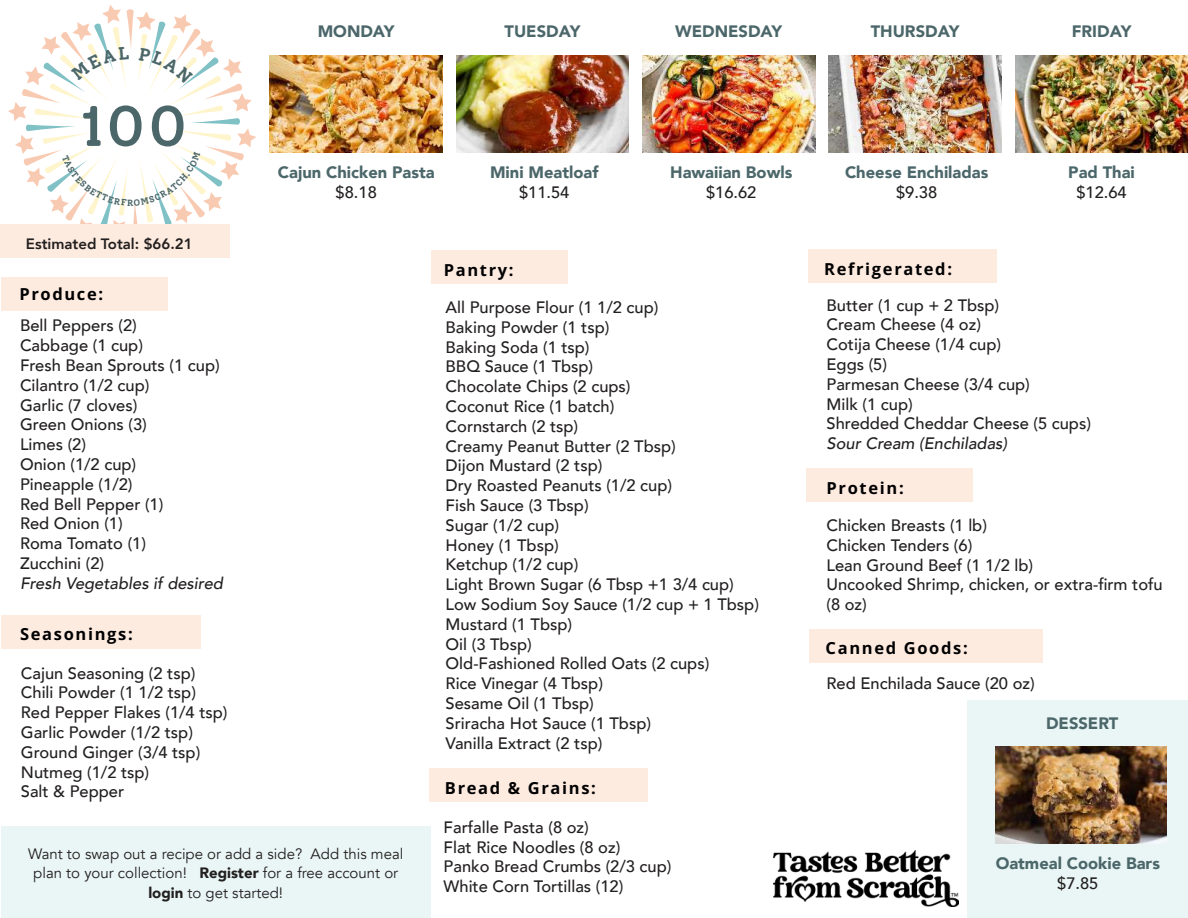
<style>
.page{position:relative;width:1188px;height:918px;background:#fff}
.page>*{position:absolute;margin:0;border:0;box-sizing:border-box;transform-origin:0 0}
.t1{font:500 57px "Solway";color:#4c676a}
.t2{font:500 16.5px/19.8px "Avenir";color:#221f1f}
.t3{font:900 16.5px "Avenir";color:#4c676a}
.t4{font:700 16.5px "Open Sans";letter-spacing:.1em;color:#010102}
.t5{font:italic 500 16.5px "Avenir";color:#221f1f}
.t6{font:15px/19.5px "Avenir";color:#221f1f;text-align:center}
.t7{font:800 15px "Avenir";color:#221f1f}
.t8{font:700 9px "Solway";color:#4c676a}
.s1{font-weight:900}
</style>
<div class="page">
<div style="left:1px;top:277px;width:166px;height:33px;background:#feebe0"></div>
<div style="left:806px;top:468px;width:167px;height:34px;background:#feebe0"></div>
<div style="left:809px;top:249px;width:188px;height:34px;background:#feebe0"></div>
<div style="left:429px;top:768px;width:219px;height:34px;background:#feebe0"></div>
<div style="left:1px;top:615px;width:200px;height:33px;background:#feebe0"></div>
<div style="left:431px;top:250px;width:136px;height:34px;background:#feebe0"></div>
<img style="left:270px;top:55px;width:173px;height:97px">
<img style="left:456px;top:55px;width:173px;height:97px">
<img style="left:642px;top:55px;width:173px;height:97px">
<img style="left:829px;top:55px;width:172px;height:97px">
<img style="left:1015px;top:55px;width:173px;height:97px">
<div style="left:809px;top:629px;width:234px;height:33px;background:#feebe0"></div>
<div style="left:968px;top:700px;width:220px;height:218px;background:#eaf6f5"></div>
<img style="left:996px;top:747px;width:170px;height:97px">
<img style="left:774px;top:850px;width:185px;height:56px">
<div style="left:1px;top:826px;width:430px;height:92px;background:#eaf6f5"></div>
<div style="left:0;top:225px;width:230px;height:33px;background:#feebe0"></div>
<svg style="left:8px;top:5px;width:248px;height:220px"></svg>
<h1 class="t1" style="left:81px;top:104px;width:107px">100</h1>
<p class="t8" style="left:127px;top:199px;width:8px">R</p>
<p class="t7" style="left:26px;top:237px;width:168px">Estimated Total: $66.21</p>
<p class="t4" style="left:19px;top:288px;width:85px">Produce:</p>
<p class="t2" style="left:20px;top:317px;width:201px">Bell Peppers (2)<br>Cabbage (1 cup)<br>Fresh Bean Sprouts (1 cup)<br>Cilantro (1/2 cup)<br>Garlic (7 cloves)<br>Green Onions (3)<br>Limes (2)<br>Onion (1/2 cup)<br>Pineapple (1/2)<br>Red Bell Pepper (1)<br>Red Onion (1)<br>Roma Tomato (1)<br>Zucchini (2)</p>
<p class="t5" style="left:20px;top:576px;width:204px">Fresh Vegetables if desired</p>
<p class="t4" style="left:20px;top:628px;width:114px">Seasonings:</p>
<p class="t2" style="left:21px;top:665px;width:208px">Cajun Seasoning (2 tsp)<br>Chili Powder (1 1/2 tsp)<br>Red Pepper Flakes (1/4 tsp)<br>Garlic Powder (1/2 tsp)<br>Ground Ginger (3/4 tsp)<br>Nutmeg (1/2 tsp)<br>Salt &amp; Pepper</p>
<p class="t3" style="left:318px;top:24px;width:78px">MONDAY</p>
<p class="t3" style="left:505px;top:24px;width:77px">TUESDAY</p>
<p class="t3" style="left:675px;top:24px;width:108px">WEDNESDAY</p>
<p class="t3" style="left:278px;top:165px;width:158px">Cajun Chicken Pasta</p>
<p class="t2" style="left:336px;top:184px;width:43px">$8.18</p>
<p class="t3" style="left:490px;top:165px;width:110px">Mini Meatloaf</p>
<p class="t2" style="left:519px;top:184px;width:52px">$11.54</p>
<p class="t3" style="left:670px;top:165px;width:124px">Hawaiian Bowls</p>
<p class="t2" style="left:706px;top:184px;width:52px">$16.62</p>
<p class="t4" style="left:444px;top:263px;width:71px">Pantry:</p>
<p class="t2" style="left:446px;top:299px;width:315px">All Purpose Flour (1 1/2 cup)<br>Baking Powder (1 tsp)<br>Baking Soda (1 tsp)<br>BBQ Sauce (1 Tbsp)<br>Chocolate Chips (2 cups)<br>Coconut Rice (1 batch)<br>Cornstarch (2 tsp)<br>Creamy Peanut Butter (2 Tbsp)<br>Dijon Mustard (2 tsp)<br>Dry Roasted Peanuts (1/2 cup)<br>Fish Sauce (3 Tbsp)<br>Sugar (1/2 cup)<br>Honey (1 Tbsp)<br>Ketchup (1/2 cup)<br>Light Brown Sugar (6 Tbsp +1 3/4 cup)<br>Low Sodium Soy Sauce (1/2 cup + 1 Tbsp)<br>Mustard (1 Tbsp)<br>Oil (3 Tbsp)<br>Old-Fashioned Rolled Oats (2 cups)<br>Rice Vinegar (4 Tbsp)<br>Sesame Oil (1 Tbsp)<br>Sriracha Hot Sauce (1 Tbsp)<br>Vanilla Extract (2 tsp)</p>
<p class="t4" style="left:445px;top:781px;width:152px">Bread &amp; Grains:</p>
<p class="t6" style="left:28px;top:846px;width:377px">Want to swap out a recipe or add a side? Add this meal plan to your collection! <span class="s1">Register</span> for a free account or <span class="s1">login</span> to get started!</p>
<p class="t2" style="left:444px;top:819px;width:229px">Farfalle Pasta (8 oz)<br>Flat Rice Noodles (8 oz)<br>Panko Bread Crumbs (2/3 cup)<br>White Corn Tortillas (12)</p>
<p class="t3" style="left:871px;top:24px;width:90px">THURSDAY</p>
<p class="t3" style="left:845px;top:165px;width:145px">Cheese Enchiladas</p>
<p class="t2" style="left:896px;top:184px;width:43px">$9.38</p>
<p class="t4" style="left:824px;top:262px;width:129px">Refrigerated:</p>
<p class="t3" style="left:1072px;top:24px;width:61px">FRIDAY</p>
<p class="t3" style="left:1068px;top:165px;width:68px">Pad Thai</p>
<p class="t2" style="left:1076px;top:184px;width:52px">$12.64</p>
<p class="t2" style="left:827px;top:296px;width:266px">Butter (1 cup + 2 Tbsp)<br>Cream Cheese (4 oz)<br>Cotija Cheese (1/4 cup)<br>Eggs (5)<br>Parmesan Cheese (3/4 cup)<br>Milk (1 cup)<br>Shredded Cheddar Cheese (5 cups)</p>
<p class="t5" style="left:827px;top:437px;width:182px">Sour Cream (Enchiladas)</p>
<p class="t4" style="left:827px;top:481px;width:79px">Protein:</p>
<p class="t2" style="left:827px;top:517px;width:338px">Chicken Breasts (1 lb)<br>Chicken Tenders (6)<br>Lean Ground Beef (1 1/2 lb)<br>Uncooked Shrimp, chicken, or extra-firm tofu (8 oz)</p>
<p class="t4" style="left:826px;top:642px;width:144px">Canned Goods:</p>
<p class="t2" style="left:827px;top:675px;width:210px">Red Enchilada Sauce (20 oz)</p>
<p class="t3" style="left:1046px;top:716px;width:74px">DESSERT</p>
<p class="t3" style="left:996px;top:857px;width:166px">Oatmeal Cookie Bars</p>
<p class="t2" style="left:1057px;top:875px;width:43px">$7.85</p>
</div>
